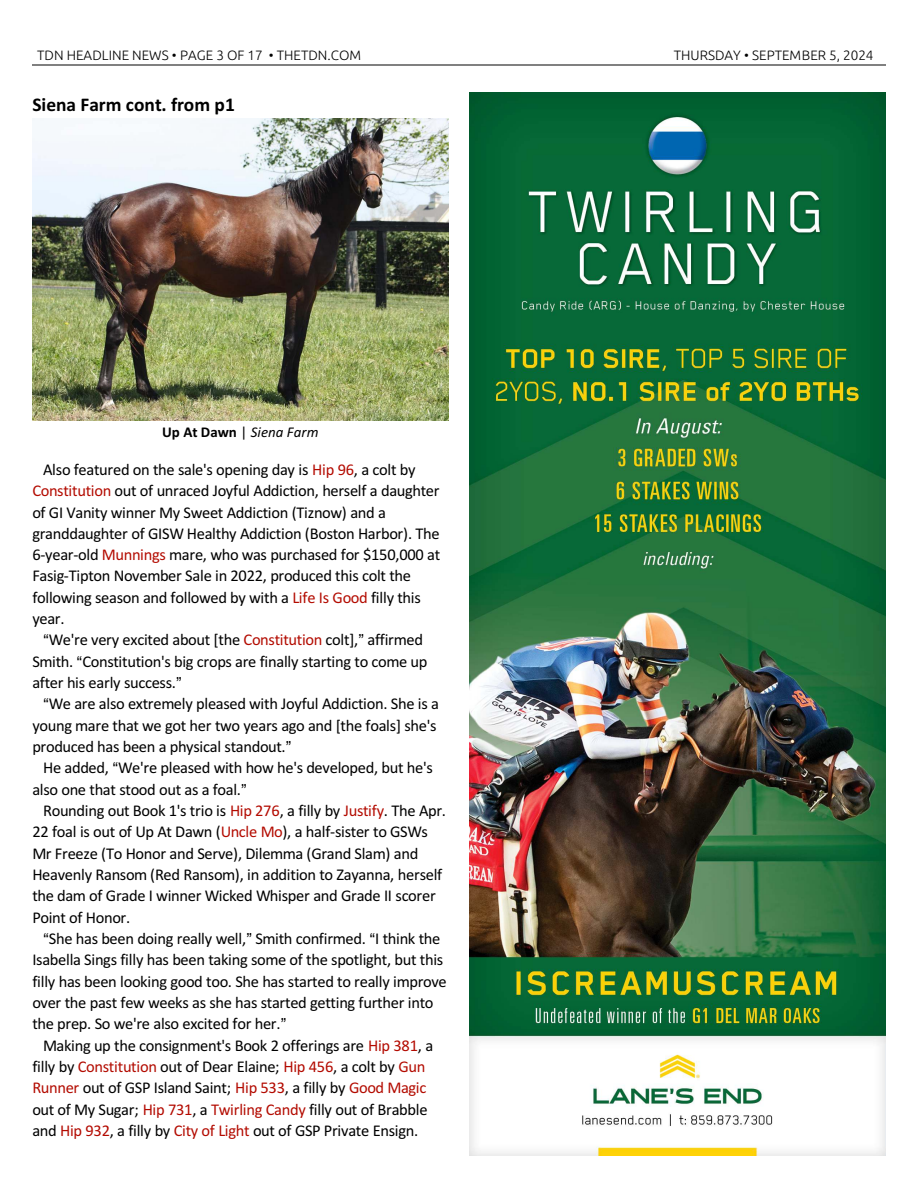
<style>
.page{position:relative;width:918px;height:1188px;background:#fff}
.page>*{position:absolute;margin:0;border:0;box-sizing:border-box;transform-origin:0 0}
.t1{font:700 19.5px "Calibri";color:#000}
.t2{font:16.5px/21.3px "Calibri";letter-spacing:-.02em;color:#000}
.t3{font:italic 15px "Calibri";color:#000}
.t4{font:300 13.5px "Ubuntu";color:#000}
.s1{font-weight:700;font-style:normal}
.s2{font-style:normal}
.s3{color:#b30a00}
.s4{color:#b30b00}
</style>
<div class="page">
<hr style="left:32px;top:64px;width:853px;height:1px;background:#808080">
<img style="left:470px;top:92px;width:416px;height:1064px">
<img style="left:32px;top:118px;width:416px;height:303px">
<p class="t4" style="left:37px;top:49px;width:325px">TDN HEADLINE NEWS • PAGE 3 OF 17 • THETDN.COM</p>
<p class="t4" style="left:674px;top:49px;width:201px">THURSDAY • SEPTEMBER 5, 2024</p>
<p class="t1" style="left:32px;top:96px;width:204px">Siena Farm cont. from p1</p>
<p class="t3" style="left:162px;top:426px;width:158px"><span class="s1">Up At Dawn</span> <span class="s2">|</span> Siena Farm</p>
<p class="t2" style="left:32px;top:460px;width:409px;text-indent:11px">Also featured on the sale's opening day is <span class="s3">Hip 96</span>, a colt by <span class="s4">Constitution</span> out of unraced Joyful Addiction, herself a daughter of GI Vanity winner My Sweet Addiction (Tiznow) and a granddaughter of GISW Healthy Addiction (Boston Harbor). The 6-year-old <span class="s4">Munnings</span> mare, who was purchased for $150,000 at Fasig-Tipton November Sale in 2022, produced this colt the following season and followed by with a <span class="s4">Life Is Good</span> filly this year.</p>
<p class="t2" style="left:32px;top:631px;width:397px;text-indent:16px">We're very excited about [the <span class="s4">Constitution</span> colt], affirmed<br>Smith. Constitution's big crops are finally starting to come up after his early success.</p>
<p class="t2" style="left:32px;top:695px;width:408px;text-indent:16px">We are also extremely pleased with Joyful Addiction. She is a young mare that we got her two years ago and [the foals] she's produced has been a physical standout.</p>
<p class="t2" style="left:32px;top:759px;width:402px;text-indent:11px">He added, We're pleased with how he's developed, but he's also one that stood out as a foal.</p>
<p class="t2" style="left:32px;top:801px;width:415px;text-indent:11px">Rounding out Book 1's trio is <span class="s3">Hip 276</span>, a filly by <span class="s4">Justify</span>. The Apr.<br>22 foal is out of Up At Dawn (<span class="s4">Uncle Mo</span>), a half-sister to GSWs Mr Freeze (To Honor and Serve), Dilemma (Grand Slam) and Heavenly Ransom (Red Ransom), in addition to Zayanna, herself the dam of Grade I winner Wicked Whisper and Grade II scorer Point of Honor.</p>
<p class="t2" style="left:32px;top:929px;width:416px;text-indent:16px">She has been doing really well, Smith confirmed. I think the Isabella Sings filly has been taking some of the spotlight, but this filly has been looking good too. She has started to really improve over the past few weeks as she has started getting further into the prep. So we're also excited for her.</p>
<p class="t2" style="left:32px;top:1036px;width:402px;text-indent:11px">Making up the consignment's Book 2 offerings are <span class="s3">Hip 381</span>, a filly by <span class="s4">Constitution</span> out of Dear Elaine; <span class="s3">Hip 456</span>, a colt by <span class="s4">Gun Runner</span> out of GSP Island Saint; <span class="s3">Hip 533</span>, a filly by <span class="s4">Good Magic </span>out of My Sugar; <span class="s3">Hip 731</span>, a <span class="s4">Twirling Candy</span> filly out of Brabble and <span class="s3">Hip 932</span>, a filly by <span class="s4">City of Light</span> out of GSP Private Ensign.</p>
</div>
